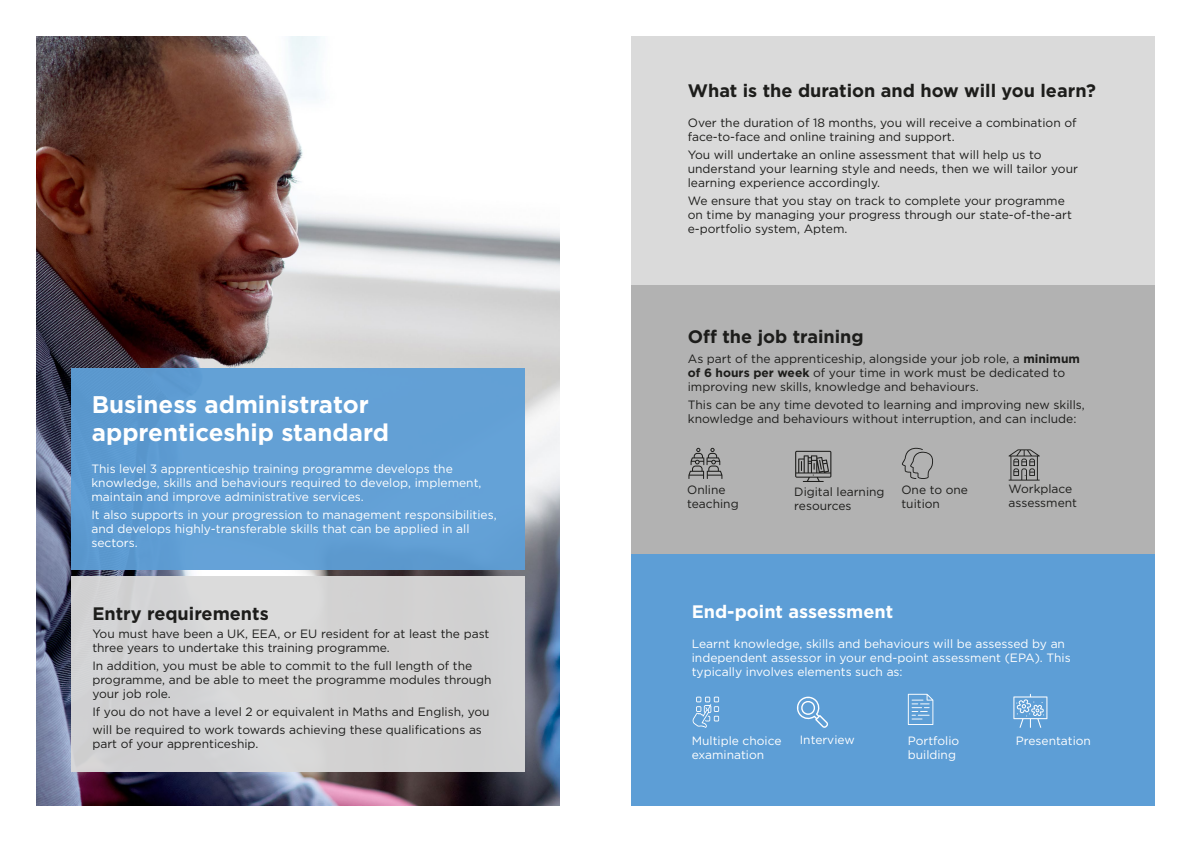
<style>
.page{position:relative;width:1191px;height:842px;background:#fff}
.page>*{position:absolute;margin:0;border:0;box-sizing:border-box;transform-origin:0 0}
.t1{font:700 24.1px/28px "Gotham";color:#fff}
.t2{font:700 18.1px "Gotham";color:#1d1d1b}
.t3{font:700 18.1px "Gotham";color:#fff}
.t4{font:12.1px/14px "Gotham";color:#1d1d1b}
.t5{font:12.1px/14px "Gotham";color:#fff}
.t6{font:12px/14px "Gotham";color:#1d1d1b}
.t7{font:12px/14px "Gotham";color:#fff}
.s1{font-weight:700}
</style>
<div class="page">
<img style="left:36px;top:36px;width:523px;height:770px">
<div style="left:71px;top:369px;width:453px;height:201px;background:#5d9ed6"></div>
<div style="left:71px;top:576px;width:453px;height:195px;background:#d2d2d2"></div>
<div style="left:631px;top:36px;width:524px;height:249px;background:#dadada"></div>
<div style="left:631px;top:285px;width:524px;height:269px;background:#b2b2b2"></div>
<div style="left:631px;top:554px;width:524px;height:252px;background:#5d9ed6"></div>
<svg style="left:692px;top:697px;width:27px;height:31px"></svg>
<svg style="left:797px;top:696px;width:31px;height:32px"></svg>
<svg style="left:1013px;top:694px;width:34px;height:34px"></svg>
<svg style="left:908px;top:694px;width:25px;height:31px"></svg>
<svg style="left:688px;top:448px;width:34px;height:31px"></svg>
<svg style="left:795px;top:451px;width:36px;height:31px"></svg>
<svg style="left:902px;top:448px;width:31px;height:31px"></svg>
<svg style="left:1008px;top:449px;width:31px;height:32px"></svg>
<h1 class="t1" style="left:92px;top:390px;width:299px">Business administrator apprenticeship standard</h1>
<p class="t5" style="left:91px;top:461px;width:391px">This level 3 apprenticeship training programme develops the knowledge, skills and behaviours required to develop, implement, maintain and improve administrative services.</p>
<p class="t5" style="left:91px;top:507px;width:407px">It also supports in your progression to management responsibilities, and develops highly-transferable skills that can be applied in all sectors.</p>
<h2 class="t2" style="left:92px;top:603px;width:178px">Entry requirements</h2>
<p class="t4" style="left:92px;top:626px;width:398px">You must have been a UK, EEA, or EU resident for at least the past three years to undertake this training programme.</p>
<p class="t4" style="left:92px;top:658px;width:401px">In addition, you must be able to commit to the full length of the programme, and be able to meet the programme modules through your job role.</p>
<p class="t4" style="left:92px;top:702px;width:399px;line-height:18px">If you do not have a level 2 or equivalent in Maths and English, you will be required to work towards achieving these qualifications as</p>
<p class="t4" style="left:92px;top:736px;width:168px">part of your apprenticeship.</p>
<h2 class="t2" style="left:688px;top:81px;width:409px">What is the duration and how will you learn?</h2>
<p class="t4" style="left:688px;top:116px;width:390px">Over the duration of 18 months, you will receive a combination of face-to-face and online training and support.</p>
<p class="t4" style="left:688px;top:148px;width:392px">You will undertake an online assessment that will help us to understand your learning style and needs, then we will tailor your learning experience accordingly.</p>
<p class="t4" style="left:688px;top:194px;width:386px">We ensure that you stay on track to complete your programme on time by managing your progress through our state-of-the-art e-portfolio system, Aptem.</p>
<h2 class="t2" style="left:688px;top:326px;width:177px">Off the job training</h2>
<p class="t4" style="left:688px;top:351px;width:394px">As part of the apprenticeship, alongside your job role, a <span class="s1">minimum of 6 hours per week</span> of your time in work must be dedicated to improving new skills, knowledge and behaviours.</p>
<p class="t4" style="left:688px;top:397px;width:398px">This can be any time devoted to learning and improving new skills, knowledge and behaviours without interruption, and can include:</p>
<p class="t6" style="left:687px;top:483px;width:53px">Online teaching</p>
<p class="t6" style="left:794px;top:484px;width:92px">Digital learning resources</p>
<p class="t6" style="left:1008px;top:481px;width:70px">Workplace assessment</p>
<p class="t6" style="left:901px;top:483px;width:68px">One to one tuition</p>
<h2 class="t3" style="left:691px;top:601px;width:203px">End-point assessment</h2>
<p class="t5" style="left:691px;top:636px;width:380px">Learnt knowledge, skills and behaviours will be assessed by an independent assessor in your end-point assessment (EPA). This typically involves elements such as:</p>
<p class="t7" style="left:799px;top:733px;width:56px">Interview</p>
<p class="t7" style="left:1016px;top:734px;width:77px">Presentation</p>
<p class="t7" style="left:691px;top:733px;width:91px">Multiple choice examination</p>
<p class="t7" style="left:908px;top:734px;width:53px">Portfolio building</p>
</div>
